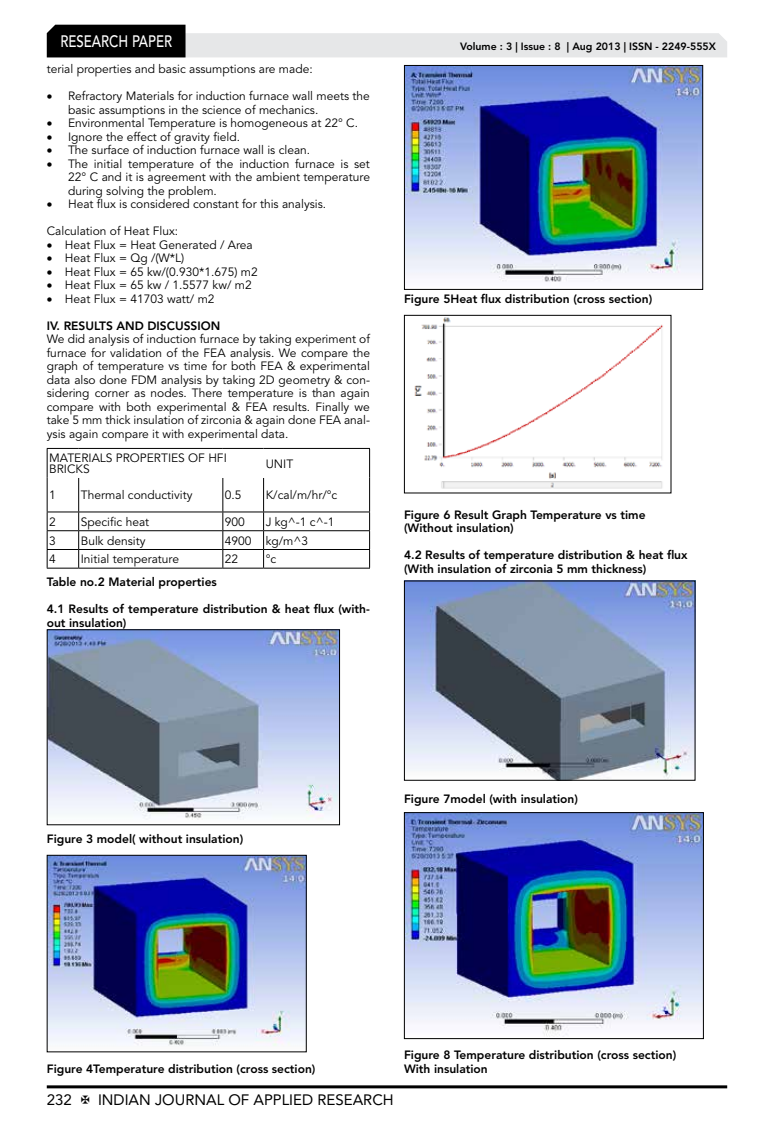
<style>
.page{position:relative;width:774px;height:1136px;background:#fff}
.page>*{position:absolute;margin:0;border:0;box-sizing:border-box;transform-origin:0 0}
.t1{font:500 16.5px "Avenir LT Std";color:#fff;scale:.8 1}
.t2{font:15px "Avenir LT Std";color:#000}
.t3{font:12px/13.5px "Avenir LT Std";color:#000}
.t4{font:800 12px/13.5px "Avenir LT Std";color:#000}
.t5{font:800 10.5px "Avenir LT Std";color:#000}
</style>
<div class="page">
<hr style="left:47px;top:1085px;width:680px;height:3px;background:#000">
<svg style="left:47px;top:25px;width:680px;height:32px"></svg>
<svg style="left:48px;top:478px;width:321px;height:89px"></svg>
<hr style="left:47px;top:511px;width:32px;height:1px;background:#000">
<hr style="left:79px;top:511px;width:144px;height:1px;background:#000">
<hr style="left:223px;top:511px;width:41px;height:1px;background:#000">
<hr style="left:264px;top:511px;width:106px;height:1px;background:#000">
<hr style="left:47px;top:530px;width:32px;height:1px;background:#000">
<hr style="left:79px;top:530px;width:144px;height:1px;background:#000">
<hr style="left:223px;top:530px;width:41px;height:1px;background:#000">
<hr style="left:264px;top:530px;width:106px;height:1px;background:#000">
<hr style="left:47px;top:549px;width:32px;height:1px;background:#000">
<hr style="left:79px;top:549px;width:144px;height:1px;background:#000">
<hr style="left:223px;top:549px;width:41px;height:1px;background:#000">
<hr style="left:264px;top:549px;width:106px;height:1px;background:#000">
<hr style="left:78px;top:478px;width:1px;height:33px;background:#000">
<hr style="left:222px;top:478px;width:1px;height:33px;background:#000">
<hr style="left:263px;top:478px;width:1px;height:33px;background:#000">
<svg style="left:78px;top:512px;width:1px;height:55px"></svg>
<svg style="left:222px;top:512px;width:1px;height:55px"></svg>
<svg style="left:263px;top:512px;width:1px;height:55px"></svg>
<hr style="left:47px;top:448px;width:32px;height:1px;background:#000">
<svg style="left:47px;top:449px;width:1px;height:28px"></svg>
<hr style="left:79px;top:448px;width:144px;height:1px;background:#000">
<hr style="left:223px;top:448px;width:41px;height:1px;background:#000">
<hr style="left:264px;top:448px;width:106px;height:1px;background:#000">
<svg style="left:369px;top:449px;width:1px;height:28px"></svg>
<hr style="left:47px;top:477px;width:1px;height:34px;background:#000">
<hr style="left:369px;top:477px;width:1px;height:34px;background:#000">
<svg style="left:47px;top:512px;width:1px;height:55px"></svg>
<svg style="left:369px;top:512px;width:1px;height:55px"></svg>
<hr style="left:47px;top:567px;width:32px;height:1px;background:#000">
<hr style="left:79px;top:567px;width:144px;height:1px;background:#000">
<hr style="left:223px;top:567px;width:41px;height:1px;background:#000">
<hr style="left:264px;top:567px;width:106px;height:1px;background:#000">
<img style="left:49px;top:631px;width:289px;height:189px">
<div style="left:47px;top:629px;width:293px;height:196px;border:1px solid #000"></div>
<img style="left:49px;top:856px;width:256px;height:190px">
<div style="left:47px;top:854px;width:260px;height:198px;border:1px solid #000"></div>
<img style="left:406px;top:67px;width:295px;height:215px">
<div style="left:404px;top:65px;width:299px;height:225px;border:1px solid #000"></div>
<img style="left:414px;top:317px;width:249px;height:172px">
<div style="left:404px;top:315px;width:267px;height:178px;border:1px solid #000"></div>
<img style="left:406px;top:582px;width:287px;height:196px">
<img style="left:406px;top:814px;width:296px;height:222px">
<div style="left:404px;top:812px;width:300px;height:226px;border:1px solid #000"></div>
<h1 class="t1" style="left:60px;top:32px;width:139px">RESEARCH PAPER</h1>
<p class="t3" style="left:47px;top:62px;width:267px">terial properties and basic assumptions are made:</p>
<p class="t3" style="left:68px;top:89px;width:303px;text-indent:-21px">• Refractory Materials for induction furnace wall meets the basic assumptions in the science of mechanics.</p>
<p class="t3" style="left:47px;top:116px;width:313px">• Environmental Temperature is homogeneous at 22° C.</p>
<p class="t3" style="left:47px;top:130px;width:195px">• Ignore the effect of gravity field.</p>
<p class="t3" style="left:47px;top:143px;width:265px">• The surface of induction furnace wall is clean.</p>
<p class="t3" style="left:68px;top:157px;width:303px;text-align:justify;text-indent:-21px">• The initial temperature of the induction furnace is set 22° C and it is agreement with the ambient temperature during solving the problem.</p>
<p class="t3" style="left:47px;top:197px;width:281px">• Heat flux is considered constant for this analysis.</p>
<p class="t3" style="left:47px;top:224px;width:133px">Calculation of Heat Flux:</p>
<p class="t3" style="left:47px;top:238px;width:208px">• Heat Flux = Heat Generated / Area</p>
<p class="t3" style="left:47px;top:251px;width:139px">• Heat Flux = Qg /(W*L)</p>
<p class="t3" style="left:47px;top:265px;width:212px">• Heat Flux = 65 kw/(0.930*1.675) m2</p>
<p class="t3" style="left:47px;top:278px;width:206px">• Heat Flux = 65 kw / 1.5577 kw/ m2</p>
<p class="t3" style="left:47px;top:292px;width:169px">• Heat Flux = 41703 watt/ m2</p>
<p class="t4" style="left:47px;top:319px;width:175px">IV. RESULTS AND DISCUSSION</p>
<p class="t3" style="left:47px;top:332px;width:325px;text-align:justify">We did analysis of induction furnace by taking experiment of furnace for validation of the FEA analysis. We compare the graph of temperature vs time for both FEA &amp; experimental data also done FDM analysis by taking 2D geometry &amp; con&shy;sidering corner as nodes. There temperature is than again compare with both experimental &amp; FEA results. Finally we take 5 mm thick insulation of zirconia &amp; again done FEA anal&shy;ysis again compare it with experimental data.</p>
<p class="t3" style="left:49px;top:453px;width:179px;line-height:10.5px">MATERIALS PROPERTIES OF HFI<br>BRICKS</p>
<p class="t3" style="left:266px;top:457px;width:29px">UNIT</p>
<p class="t3" style="left:49px;top:488px;width:8px">1</p>
<p class="t3" style="left:81px;top:488px;width:113px">Thermal conductivity</p>
<p class="t3" style="left:225px;top:488px;width:18px">0.5</p>
<p class="t3" style="left:266px;top:488px;width:73px">K/cal/m/hr/°c</p>
<p class="t3" style="left:49px;top:515px;width:8px">2</p>
<p class="t3" style="left:81px;top:515px;width:70px">Specific heat</p>
<p class="t3" style="left:225px;top:515px;width:22px">900</p>
<p class="t3" style="left:266px;top:515px;width:70px">J kg^-1 c^-1</p>
<p class="t3" style="left:49px;top:534px;width:8px">3</p>
<p class="t3" style="left:81px;top:534px;width:66px">Bulk density</p>
<p class="t3" style="left:225px;top:534px;width:85px">4900 kg/m^3</p>
<p class="t3" style="left:49px;top:552px;width:8px">4</p>
<p class="t3" style="left:81px;top:552px;width:100px">Initial temperature</p>
<p class="t3" style="left:225px;top:552px;width:15px">22</p>
<p class="t3" style="left:266px;top:552px;width:12px">°c</p>
<p class="t4" style="left:47px;top:575px;width:172px">Table no.2 Material properties</p>
<p class="t4" style="left:47px;top:602px;width:325px">4.1 Results of temperature distribution &amp; heat flux (with&shy;out insulation)</p>
<p class="t5" style="left:460px;top:41px;width:257px">Volume : 3 | Issue : 8 | Aug 2013 | ISSN - 2249-555X</p>
<p class="t4" style="left:404px;top:292px;width:250px">Figure 5Heat flux distribution (cross section)</p>
<p class="t4" style="left:404px;top:508px;width:243px">Figure 6 Result Graph Temperature vs time (Without insulation)</p>
<p class="t4" style="left:404px;top:548px;width:285px">4.2 Results of temperature distribution &amp; heat flux (With insulation of zirconia 5 mm thickness)</p>
<p class="t4" style="left:47px;top:832px;width:198px">Figure 3 model( without insulation)</p>
<p class="t4" style="left:404px;top:791px;width:176px">Figure 7model (with insulation)</p>
<p class="t4" style="left:47px;top:1061px;width:270px">Figure 4Temperature distribution (cross section)</p>
<p class="t2" style="left:47px;top:1090px;width:27px">232</p>
<p class="t2" style="left:98px;top:1090px;width:297px">INDIAN JOURNAL OF APPLIED RESEARCH</p>
<p class="t4" style="left:404px;top:1048px;width:274px">Figure 8 Temperature distribution (cross section)<br>With insulation</p>
</div>
